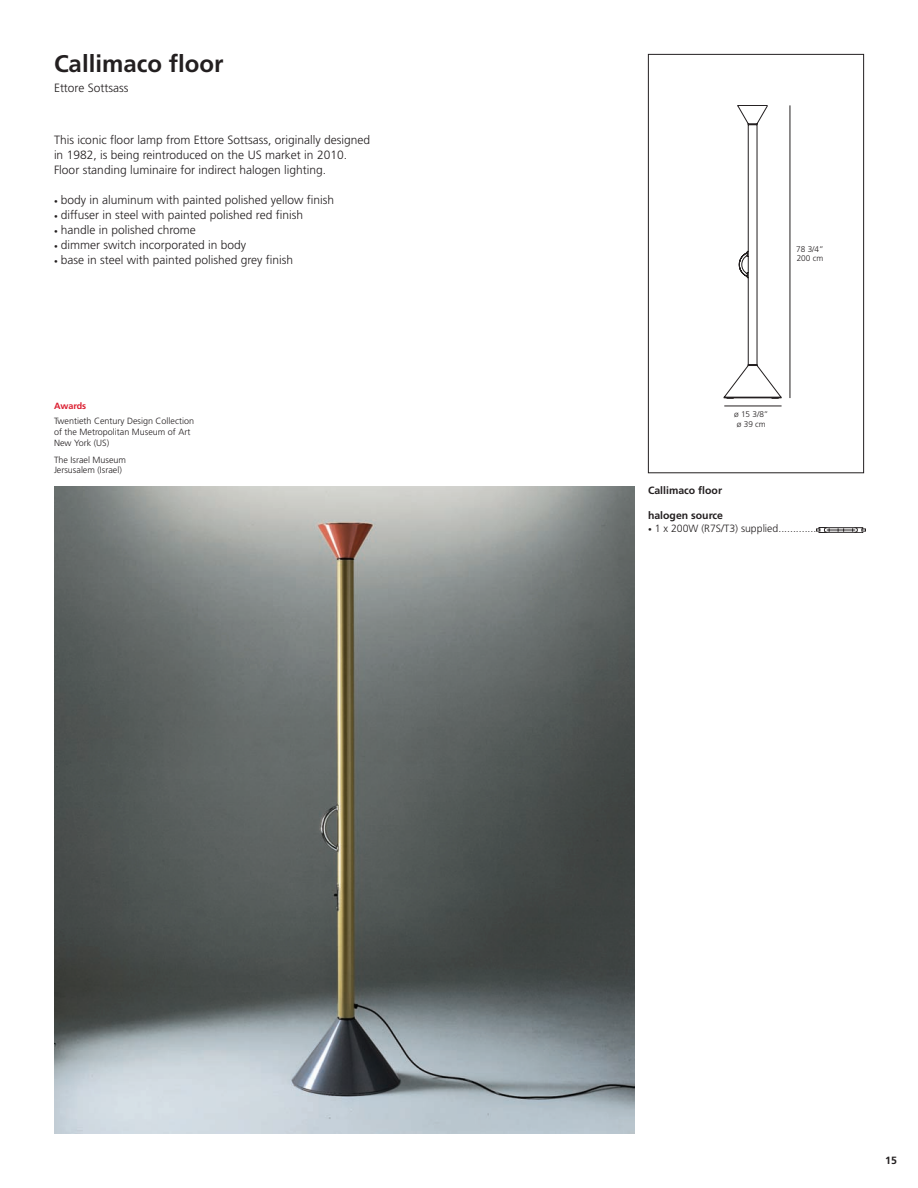
<style>
.page{position:relative;width:918px;height:1188px;background:#fff}
.page>*{position:absolute;margin:0;border:0;box-sizing:border-box;transform-origin:0 0}
.t1{font:700 24px "Frutiger LT Std";color:#231f20}
.t2{font:300 12px/15px "Frutiger LT Std";color:#231f20}
.t3{font:300 10.5px "Frutiger LT Std";color:#231f20}
.t4{font:700 10.5px "Frutiger LT Std";color:#231f20}
.t5{font:300 9px/10.8px "Frutiger LT Std";color:#231f20}
.t6{font:700 9px "Frutiger LT Std";color:#db1e30}
.t7{font:300 8.25px/9.9px "Frutiger LT";color:#231f20}
.s1{font-size:7.5px}
</style>
<div class="page">
<svg style="left:724px;top:105px;width:58px;height:293px"></svg>
<hr style="left:724px;top:406px;width:58px;height:1px;background:#231f20">
<hr style="left:790px;top:105px;width:1px;height:293px;background:#231f20">
<div style="left:648px;top:54px;width:216px;height:419px;border:1px solid #231f20"></div>
<img style="left:54px;top:486px;width:580px;height:648px">
<svg style="left:816px;top:527px;width:50px;height:6px"></svg>
<h1 class="t1" style="left:54px;top:50px;width:171px">Callimaco floor</h1>
<p class="t2" style="left:54px;top:80px;width:76px">Ettore Sottsass</p>
<p class="t2" style="left:54px;top:133px;width:318px">This iconic floor lamp from Ettore Sottsass, originally designed in 1982, is being reintroduced on the US market in 2010.<br>Floor standing luminaire for indirect halogen lighting.</p>
<p class="t2" style="left:54px;top:193px;width:282px"><span class="s1">•</span> body in aluminum with painted polished yellow finish</p>
<p class="t2" style="left:54px;top:208px;width:251px"><span class="s1">•</span> diffuser in steel with painted polished red finish</p>
<p class="t2" style="left:54px;top:223px;width:143px"><span class="s1">•</span> handle in polished chrome</p>
<p class="t2" style="left:54px;top:238px;width:194px"><span class="s1">•</span> dimmer switch incorporated in body</p>
<p class="t2" style="left:54px;top:253px;width:241px"><span class="s1">•</span> base in steel with painted polished grey finish</p>
<p class="t6" style="left:54px;top:401px;width:34px">Awards</p>
<p class="t5" style="left:54px;top:416px;width:142px">Twentieth Century Design Collection of the Metropolitan Museum of Art<br>New York (US)</p>
<p class="t5" style="left:54px;top:454px;width:74px">The Israel Museum<br>Jersusalem (Israel)</p>
<p class="t7" style="left:796px;top:244px;width:29px">78 3/4”<br>200 cm</p>
<p class="t7" style="left:734px;top:410px;width:36px;text-align:center">ø 15 3/8” ø 39 cm</p>
<p class="t4" style="left:648px;top:484px;width:76px">Callimaco floor</p>
<p class="t4" style="left:648px;top:509px;width:77px">halogen source</p>
<p class="t3" style="left:648px;top:522px;width:173px"><span class="s1">•</span> 1 x 200W (R7S/T3) supplied..............</p>
<p class="t4" style="left:885px;top:1154px;width:13px">15</p>
</div>
